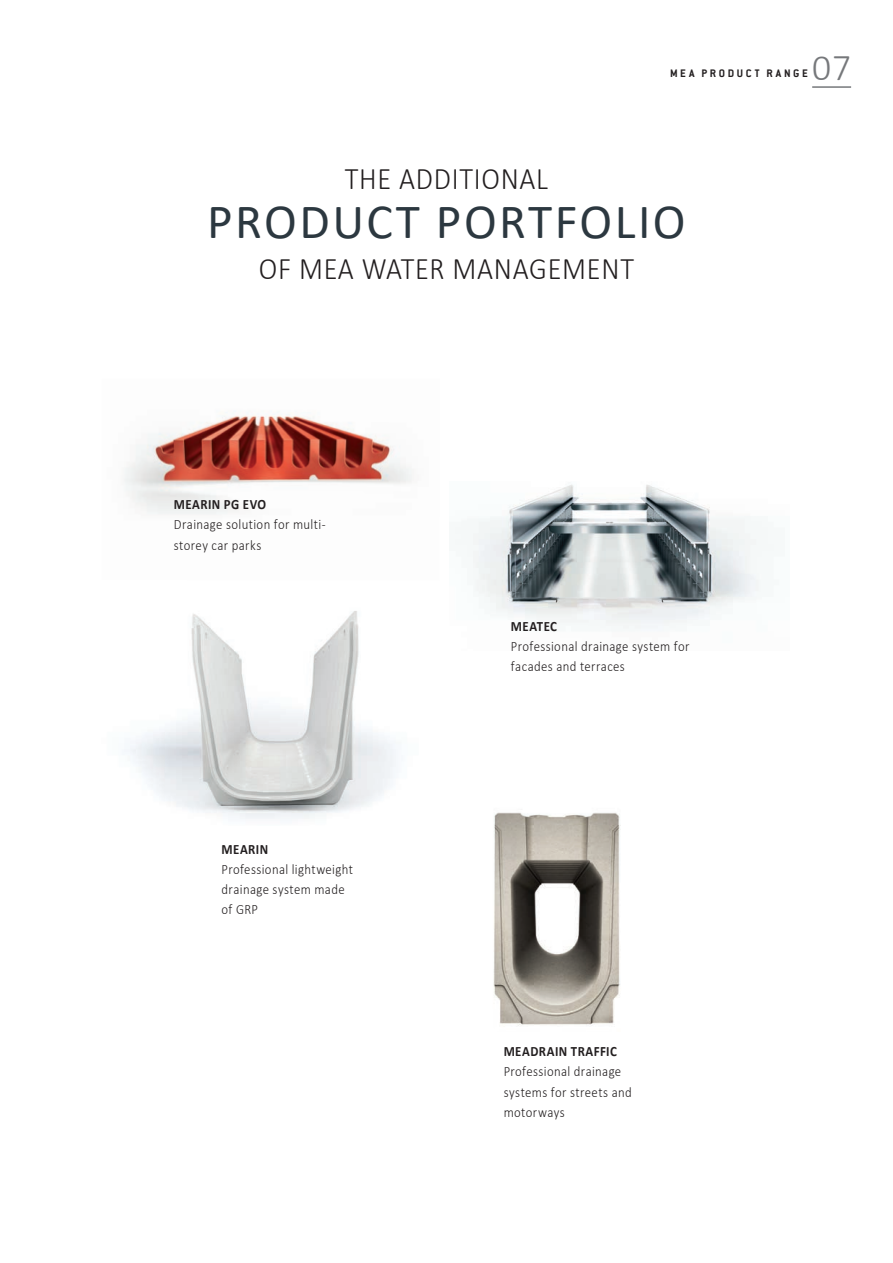
<style>
.page{position:relative;width:893px;height:1263px;background:#fff}
.page>*{position:absolute;margin:0;border:0;box-sizing:border-box;transform-origin:0 0}
.t1{font:49.5px "Calibri";letter-spacing:.05em;color:#2c3840}
.t2{font:300 37.5px "Calibri";color:#76787b}
.t3{font:300 31.5px "Calibri";letter-spacing:.025em;color:#231f20;scale:.9 1}
.t4{font:300 14.25px/20.2px "Calibri";letter-spacing:.025em;color:#231f20;scale:.9 1}
.t5{font:700 14.25px "Calibri";letter-spacing:.035em;color:#231f20;scale:.9 1}
.t6{font:700 12px "Conduit ITC Pro";letter-spacing:.22em;color:#231f20}
</style>
<div class="page">
<hr style="left:812px;top:86px;width:39px;height:2px;background:#76787b">
<img style="left:124px;top:411px;width:288px;height:104px">
<img style="left:473px;top:484px;width:286px;height:145px">
<img style="left:124px;top:611px;width:272px;height:208px">
<img style="left:493px;top:812px;width:128px;height:214px">
<h2 class="t2" style="left:812px;top:44px;width:40px">07</h2>
<p class="t6" style="left:670px;top:66px;width:139px">MEA PRODUCT RANGE</p>
<h3 class="t3" style="left:345px;top:159px;width:227px">THE ADDITIONAL</h3>
<h1 class="t1" style="left:207px;top:188px;width:480px">PRODUCT PORTFOLIO</h1>
<h3 class="t3" style="left:259px;top:249px;width:418px">OF MEA WATER MANAGEMENT</h3>
<p class="t5" style="left:174px;top:494px;width:104px">MEARIN PG EVO</p>
<p class="t4" style="left:174px;top:514px;width:170px">Drainage solution for multi&shy;storey car parks</p>
<p class="t5" style="left:222px;top:839px;width:53px">MEARIN</p>
<p class="t4" style="left:222px;top:859px;width:148px">Professional lightweight drainage system made of GRP</p>
<p class="t5" style="left:511px;top:616px;width:53px">MEATEC</p>
<p class="t4" style="left:511px;top:636px;width:200px">Professional drainage system for facades and terraces</p>
<p class="t5" style="left:504px;top:1041px;width:127px">MEADRAIN TRAFFIC</p>
<p class="t4" style="left:504px;top:1061px;width:144px">Professional drainage systems for streets and motorways</p>
</div>
